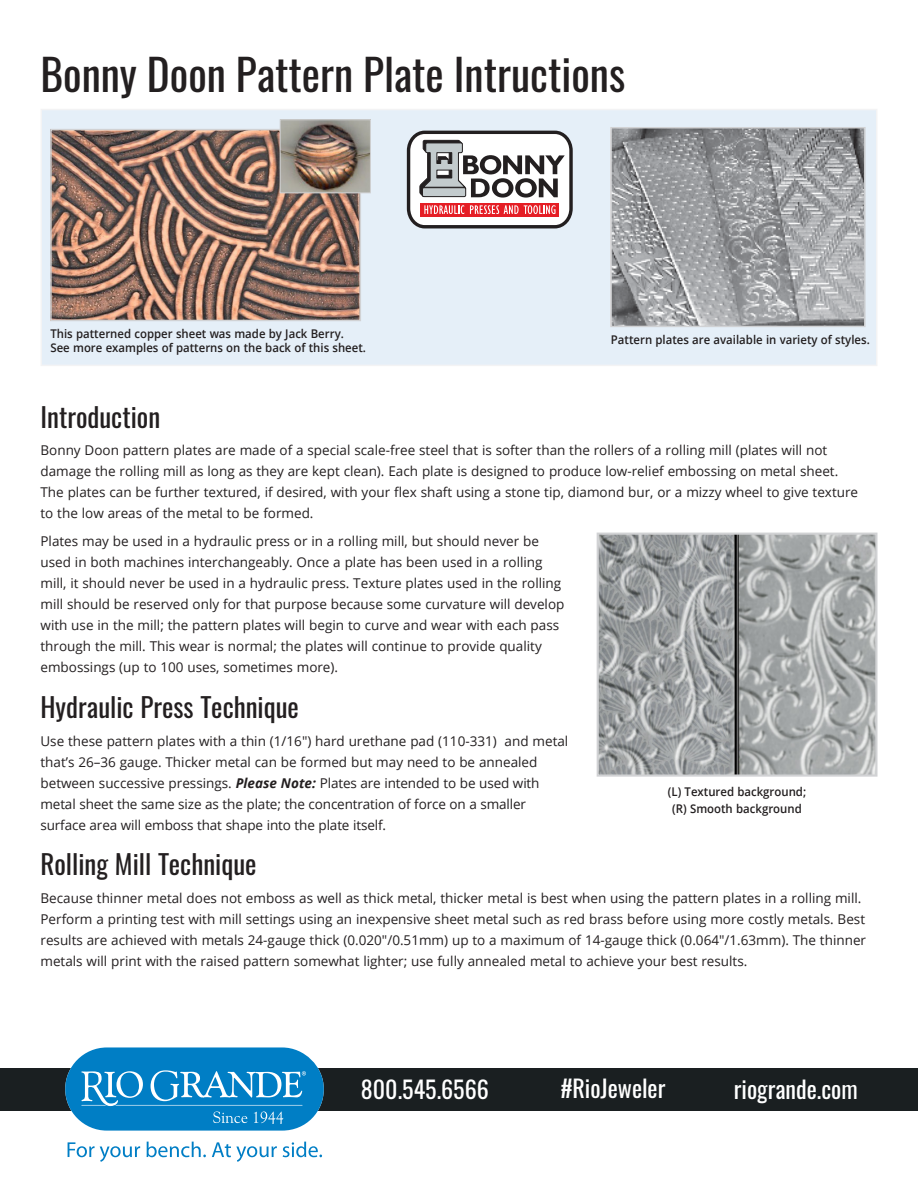
<style>
.page{position:relative;width:918px;height:1188px;background:#fff}
.page>*{position:absolute;margin:0;border:0;box-sizing:border-box;transform-origin:0 0}
.IS_TOP_Headline{font:43.5px "Oswald";color:#231f20}
.IS_Head_1A{font:27px "Oswald";color:#231f20}
.IS_body_copy{font:27px "Oswald";color:#231f20}
.t1{font:24px "Oswald";color:#fff}
.IS_body_copy-2{font:13.5px/21px "Open Sans";color:#231f20}
.IS_Caption{font:600 12px/14.4px "Open Sans";color:#231f20;scale:.95 1}
.s1{font-weight:700;font-style:italic}
</style>
<div class="page">
<div style="left:40px;top:109px;width:838px;height:257px;background:#e5eff8;border:2px solid #d1d2d4"></div>
<svg style="left:407px;top:131px;width:166px;height:97px"></svg>
<img style="left:53px;top:132px;width:305px;height:186px">
<div style="left:50px;top:129px;width:311px;height:192px;border:2px solid #d1d2d4"></div>
<img style="left:613px;top:130px;width:250px;height:194px">
<div style="left:610px;top:127px;width:256px;height:200px;border:2px solid #d1d2d4"></div>
<div style="left:0;top:1068px;width:918px;height:43px;background:#1a1f21"></div>
<div style="left:65px;top:1047px;width:259px;height:84px;background:#007ec5;border-radius:42px"></div>
<svg style="left:80px;top:1070px;width:226px;height:54px"></svg>
<svg style="left:68px;top:1142px;width:72px;height:20px"></svg>
<svg style="left:147px;top:1142px;width:59px;height:15px"></svg>
<svg style="left:212px;top:1142px;width:65px;height:20px"></svg>
<svg style="left:283px;top:1142px;width:39px;height:15px"></svg>
<img style="left:600px;top:536px;width:275px;height:238px">
<div style="left:597px;top:533px;width:281px;height:244px;border:2px solid #d1d2d4"></div>
<img style="left:282px;top:121px;width:87px;height:70px">
<div style="left:280px;top:119px;width:91px;height:74px;border:1px solid #d1d2d4"></div>
<p class="IS_TOP_Headline" style="left:40px;top:36px;width:586px">Bonny Doon Pattern Plate Intructions</p>
<p class="IS_Caption" style="left:50px;top:326px;width:334px">This patterned copper sheet was made by Jack Berry.<br>See more examples of patterns on the back of this sheet.</p>
<p class="IS_Caption" style="left:611px;top:332px;width:274px">Pattern plates are available in variety of styles.</p>
<p class="IS_Head_1A" style="left:40px;top:393px;width:121px">Introduction</p>
<p class="IS_body_copy-2" style="left:40px;top:440px;width:819px">Bonny Doon pattern plates are made of a special scale-free steel that is softer than the rollers of a rolling mill (plates will not damage the rolling mill as long as they are kept clean). Each plate is designed to produce low-relief embossing on metal sheet.<br>The plates can be further textured, if desired, with your flex shaft using a stone tip, diamond bur, or a mizzy wheel to give texture to the low areas of the metal to be formed.</p>
<p class="IS_body_copy-2" style="left:40px;top:530px;width:525px">Plates may be used in a hydraulic press or in a rolling mill, but should never be used in both machines interchangeably. Once a plate has been used in a rolling mill, it should never be used in a hydraulic press. Texture plates used in the rolling mill should be reserved only for that purpose because some curvature will develop with use in the mill; the pattern plates will begin to curve and wear with each pass through the mill. This wear is normal; the plates will continue to provide quality embossings (up to 100 uses, sometimes more).</p>
<p class="IS_Head_1A" style="left:40px;top:683px;width:260px">Hydraulic Press Technique</p>
<p class="IS_body_copy-2" style="left:40px;top:730px;width:529px">Use these pattern plates with a thin (1/16") hard urethane pad (110-331) and metal that’s 26–36 gauge. Thicker metal can be formed but may need to be annealed between successive pressings. <span class="s1">Please Note:</span> Plates are intended to be used with metal sheet the same size as the plate; the concentration of force on a smaller surface area will emboss that shape into the plate itself.</p>
<p class="IS_body_copy" style="left:40px;top:840px;width:218px">Rolling Mill Technique</p>
<p class="IS_body_copy-2" style="left:40px;top:887px;width:827px">Because thinner metal does not emboss as well as thick metal, thicker metal is best when using the pattern plates in a rolling mill.<br>Perform a printing test with mill settings using an inexpensive sheet metal such as red brass before using more costly metals. Best results are achieved with metals 24-gauge thick (0.020"/0.51mm) up to a maximum of 14-gauge thick (0.064"/1.63mm). The thinner metals will print with the raised pattern somewhat lighter; use fully annealed metal to achieve your best results.</p>
<p class="IS_Caption" style="left:668px;top:783px;width:147px;line-height:16.5px;text-align:center">(L) Textured background; (R) Smooth background</p>
<p class="t1" style="left:361px;top:1068px;width:129px">800.545.6566</p>
<p class="t1" style="left:561px;top:1067px;width:106px">#RioJeweler</p>
<p class="t1" style="left:734px;top:1068px;width:125px">riogrande.com</p>
</div>
